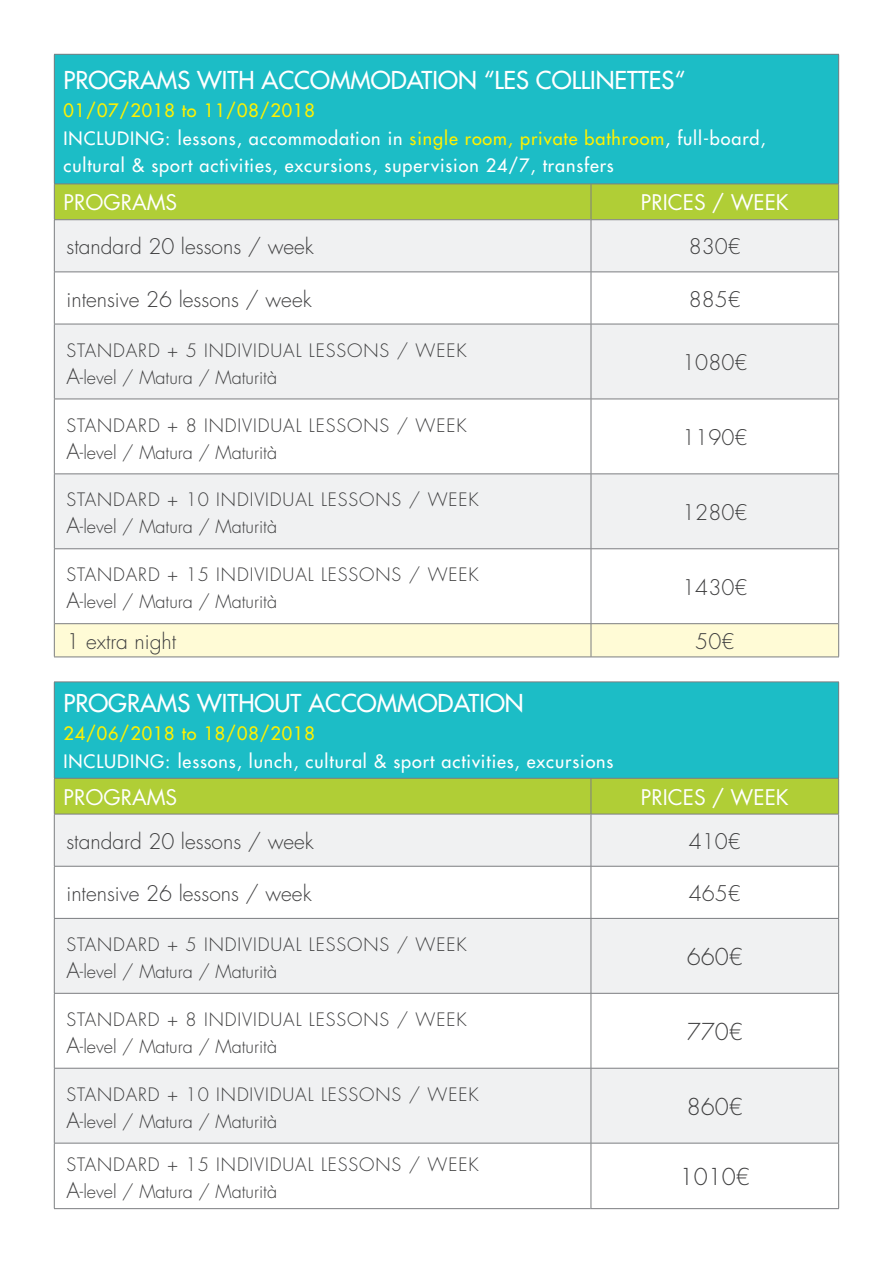
<style>
.page{position:relative;width:893px;height:1263px;background:#fff}
.page>*{position:absolute;margin:0;border:0;box-sizing:border-box;transform-origin:0 0}
.t1{font:500 24px "Futura Std";color:#fff}
.t2{font:300 22.65px "Futura Std";color:#3e3e3f}
.t3{font:300 21px "Futura Std";color:#3e3e3f}
.t4{font:21px "Futura Std";color:#fff}
.t5{font:300 18px/27px "Futura Std";letter-spacing:.05em;color:#3e3e3f}
.t6{font:500 18px/27.6px "Futura Std";letter-spacing:.05em;color:#fff}
.t7{font:500 18px "Futura Std";letter-spacing:.05em;color:#fff101}
.s1{color:#fff101}
.s2{font-size:21px}
</style>
<div class="page">
<div style="left:54px;top:54px;width:785px;height:130px;background:#1cbdc6"></div>
<div style="left:55px;top:185px;width:783px;height:34px;background:#b0ce36"></div>
<svg style="left:55px;top:220px;width:783px;height:328px;fill:#f0f1f2"></svg>
<div style="left:55px;top:624px;width:783px;height:33px;background:#fffbd6"></div>
<hr style="left:54px;top:220px;width:1px;height:52px;background:#7c7e81">
<hr style="left:591px;top:219px;width:248px;height:1px;background:#7c7e81">
<hr style="left:591px;top:220px;width:1px;height:52px;background:#7c7e81">
<hr style="left:838px;top:220px;width:1px;height:52px;background:#7c7e81">
<hr style="left:54px;top:272px;width:537px;height:1px;background:#7c7e81">
<hr style="left:54px;top:272px;width:1px;height:52px;background:#7c7e81">
<hr style="left:591px;top:272px;width:248px;height:1px;background:#7c7e81">
<hr style="left:591px;top:272px;width:1px;height:52px;background:#7c7e81">
<hr style="left:838px;top:272px;width:1px;height:52px;background:#7c7e81">
<hr style="left:54px;top:324px;width:537px;height:1px;background:#7c7e81">
<hr style="left:54px;top:324px;width:1px;height:75px;background:#7c7e81">
<hr style="left:591px;top:324px;width:248px;height:1px;background:#7c7e81">
<hr style="left:591px;top:324px;width:1px;height:75px;background:#7c7e81">
<hr style="left:838px;top:324px;width:1px;height:75px;background:#7c7e81">
<hr style="left:54px;top:399px;width:537px;height:1px;background:#7c7e81">
<hr style="left:54px;top:399px;width:1px;height:75px;background:#7c7e81">
<hr style="left:591px;top:399px;width:248px;height:1px;background:#7c7e81">
<hr style="left:591px;top:399px;width:1px;height:75px;background:#7c7e81">
<hr style="left:838px;top:399px;width:1px;height:75px;background:#7c7e81">
<hr style="left:54px;top:474px;width:537px;height:1px;background:#7c7e81">
<hr style="left:54px;top:474px;width:1px;height:74px;background:#7c7e81">
<hr style="left:591px;top:474px;width:248px;height:1px;background:#7c7e81">
<hr style="left:591px;top:474px;width:1px;height:74px;background:#7c7e81">
<hr style="left:838px;top:474px;width:1px;height:74px;background:#7c7e81">
<hr style="left:54px;top:548px;width:537px;height:1px;background:#7c7e81">
<hr style="left:54px;top:549px;width:1px;height:75px;background:#7c7e81">
<hr style="left:591px;top:548px;width:248px;height:1px;background:#7c7e81">
<hr style="left:591px;top:549px;width:1px;height:74px;background:#7c7e81">
<hr style="left:838px;top:549px;width:1px;height:75px;background:#7c7e81">
<hr style="left:54px;top:624px;width:1px;height:33px;background:#7c7e81">
<hr style="left:591px;top:624px;width:1px;height:33px;background:#7c7e81">
<hr style="left:838px;top:624px;width:1px;height:33px;background:#7c7e81">
<hr style="left:591px;top:184px;width:1px;height:35px;background:#7c7e81">
<hr style="left:54px;top:54px;width:537px;height:1px;background:#7c7e81">
<hr style="left:54px;top:55px;width:1px;height:129px;background:#7c7e81">
<hr style="left:591px;top:54px;width:248px;height:1px;background:#7c7e81">
<hr style="left:838px;top:55px;width:1px;height:129px;background:#7c7e81">
<hr style="left:54px;top:184px;width:537px;height:1px;background:#7c7e81">
<hr style="left:54px;top:184px;width:1px;height:35px;background:#7c7e81">
<hr style="left:591px;top:184px;width:248px;height:1px;background:#7c7e81">
<hr style="left:838px;top:184px;width:1px;height:35px;background:#7c7e81">
<hr style="left:54px;top:219px;width:537px;height:1px;background:#7c7e81">
<hr style="left:55px;top:623px;width:536px;height:1px;background:#7c7e81">
<hr style="left:54px;top:657px;width:537px;height:1px;background:#7c7e81">
<hr style="left:591px;top:623px;width:247px;height:1px;background:#7c7e81">
<hr style="left:591px;top:657px;width:248px;height:1px;background:#7c7e81">
<div style="left:54px;top:682px;width:785px;height:96px;background:#1cbdc6"></div>
<div style="left:55px;top:779px;width:783px;height:35px;background:#b0ce36"></div>
<svg style="left:55px;top:815px;width:783px;height:328px;fill:#f0f1f2"></svg>
<hr style="left:54px;top:814px;width:1px;height:52px;background:#7c7e81">
<hr style="left:591px;top:814px;width:248px;height:1px;background:#7c7e81">
<hr style="left:591px;top:814px;width:1px;height:52px;background:#7c7e81">
<hr style="left:838px;top:814px;width:1px;height:52px;background:#7c7e81">
<hr style="left:54px;top:866px;width:537px;height:1px;background:#7c7e81">
<hr style="left:54px;top:866px;width:1px;height:52px;background:#7c7e81">
<hr style="left:591px;top:866px;width:248px;height:1px;background:#7c7e81">
<hr style="left:591px;top:866px;width:1px;height:52px;background:#7c7e81">
<hr style="left:838px;top:866px;width:1px;height:52px;background:#7c7e81">
<hr style="left:54px;top:918px;width:537px;height:1px;background:#7c7e81">
<hr style="left:54px;top:919px;width:1px;height:74px;background:#7c7e81">
<hr style="left:591px;top:918px;width:248px;height:1px;background:#7c7e81">
<hr style="left:591px;top:919px;width:1px;height:74px;background:#7c7e81">
<hr style="left:838px;top:919px;width:1px;height:74px;background:#7c7e81">
<hr style="left:54px;top:993px;width:537px;height:1px;background:#7c7e81">
<hr style="left:54px;top:993px;width:1px;height:75px;background:#7c7e81">
<hr style="left:591px;top:993px;width:248px;height:1px;background:#7c7e81">
<hr style="left:591px;top:993px;width:1px;height:75px;background:#7c7e81">
<hr style="left:838px;top:993px;width:1px;height:75px;background:#7c7e81">
<hr style="left:54px;top:1068px;width:537px;height:1px;background:#7c7e81">
<hr style="left:54px;top:1068px;width:1px;height:75px;background:#7c7e81">
<hr style="left:591px;top:1068px;width:248px;height:1px;background:#7c7e81">
<hr style="left:591px;top:1068px;width:1px;height:75px;background:#7c7e81">
<hr style="left:838px;top:1068px;width:1px;height:75px;background:#7c7e81">
<hr style="left:54px;top:1143px;width:537px;height:1px;background:#7c7e81">
<hr style="left:54px;top:1143px;width:1px;height:65px;background:#7c7e81">
<hr style="left:591px;top:1143px;width:248px;height:1px;background:#7c7e81">
<hr style="left:591px;top:1143px;width:1px;height:65px;background:#7c7e81">
<hr style="left:838px;top:1143px;width:1px;height:65px;background:#7c7e81">
<hr style="left:591px;top:1208px;width:248px;height:1px;background:#7c7e81">
<hr style="left:591px;top:778px;width:1px;height:36px;background:#7c7e81">
<hr style="left:54px;top:682px;width:537px;height:1px;background:#7c7e81">
<hr style="left:54px;top:682px;width:1px;height:96px;background:#7c7e81">
<hr style="left:591px;top:682px;width:248px;height:1px;background:#7c7e81">
<hr style="left:838px;top:682px;width:1px;height:96px;background:#7c7e81">
<hr style="left:54px;top:778px;width:537px;height:1px;background:#7c7e81">
<hr style="left:54px;top:778px;width:1px;height:36px;background:#7c7e81">
<hr style="left:591px;top:778px;width:248px;height:1px;background:#7c7e81">
<hr style="left:838px;top:778px;width:1px;height:36px;background:#7c7e81">
<hr style="left:54px;top:814px;width:537px;height:1px;background:#7c7e81">
<hr style="left:54px;top:1208px;width:537px;height:1px;background:#7c7e81">
<h1 class="t1" style="left:64px;top:66px;width:623px">PROGRAMS WITH ACCOMMODATION “LES COLLINETTES“</h1>
<p class="t6" style="left:64px;top:96px;width:704px"><span class="s1">01/07/2018 to 11/08/2018<br></span>INCLUDING: lessons, accommodation in <span class="s1">single room, private bathroom</span>, full-board, cultural &amp; sport activities, excursions, supervision 24/7, transfers</p>
<p class="t4" style="left:64px;top:189px;width:115px">PROGRAMS</p>
<p class="t4" style="left:641px;top:189px;width:149px">PRICES / WEEK</p>
<p class="t3" style="left:66px;top:234px;width:249px">standard 20 lessons / week</p>
<p class="t3" style="left:689px;top:234px;width:54px">830€</p>
<p class="t3" style="left:66px;top:286px;width:247px">intensive 26 lessons / week</p>
<p class="t3" style="left:689px;top:286px;width:54px">885€</p>
<p class="t5" style="left:66px;top:337px;width:402px">STANDARD + 5 INDIVIDUAL LESSONS / WEEK<br><span class="s2">A</span>-level / Matura / Maturità</p>
<p class="t3" style="left:682px;top:350px;width:67px">1080€</p>
<p class="t5" style="left:66px;top:412px;width:402px">STANDARD + 8 INDIVIDUAL LESSONS / WEEK<br><span class="s2">A</span>-level / Matura / Maturità</p>
<p class="t5" style="left:66px;top:487px;width:414px">STANDARD + 10 INDIVIDUAL LESSONS / WEEK<br><span class="s2">A</span>-level / Matura / Maturità</p>
<p class="t3" style="left:682px;top:425px;width:67px">1190€</p>
<p class="t3" style="left:682px;top:500px;width:67px">1280€</p>
<p class="t5" style="left:66px;top:562px;width:414px">STANDARD + 15 INDIVIDUAL LESSONS / WEEK<br><span class="s2">A</span>-level / Matura / Maturità</p>
<p class="t3" style="left:682px;top:574px;width:67px">1430€</p>
<p class="t3" style="left:66px;top:629px;width:111px">1 extra night</p>
<p class="t3" style="left:695px;top:629px;width:41px">50€</p>
<h1 class="t1" style="left:64px;top:688px;width:462px">PROGRAMS WITHOUT ACCOMMODATION</h1>
<p class="t7" style="left:64px;top:722px;width:253px">24/06/2018 to 18/08/2018</p>
<p class="t6" style="left:64px;top:747px;width:551px">INCLUDING: lessons, lunch, cultural &amp; sport activities, excursions</p>
<p class="t4" style="left:64px;top:784px;width:115px">PROGRAMS</p>
<p class="t4" style="left:641px;top:784px;width:149px">PRICES / WEEK</p>
<p class="t3" style="left:66px;top:828px;width:249px">standard 20 lessons / week</p>
<p class="t3" style="left:689px;top:828px;width:54px">410€</p>
<p class="t3" style="left:66px;top:880px;width:247px">intensive 26 lessons / week</p>
<p class="t3" style="left:689px;top:880px;width:54px">465€</p>
<p class="t5" style="left:66px;top:931px;width:402px">STANDARD + 5 INDIVIDUAL LESSONS / WEEK<br><span class="s2">A</span>-level / Matura / Maturità</p>
<p class="t2" style="left:687px;top:943px;width:58px">660€</p>
<p class="t5" style="left:66px;top:1006px;width:402px">STANDARD + 8 INDIVIDUAL LESSONS / WEEK<br><span class="s2">A</span>-level / Matura / Maturità</p>
<p class="t2" style="left:687px;top:1018px;width:58px">770€</p>
<p class="t5" style="left:66px;top:1081px;width:414px">STANDARD + 10 INDIVIDUAL LESSONS / WEEK<br><span class="s2">A</span>-level / Matura / Maturità</p>
<p class="t2" style="left:687px;top:1093px;width:58px">860€</p>
<p class="t5" style="left:66px;top:1151px;width:414px">STANDARD + 15 INDIVIDUAL LESSONS / WEEK<br><span class="s2">A</span>-level / Matura / Maturità</p>
<p class="t2" style="left:680px;top:1163px;width:72px">1010€</p>
</div>
